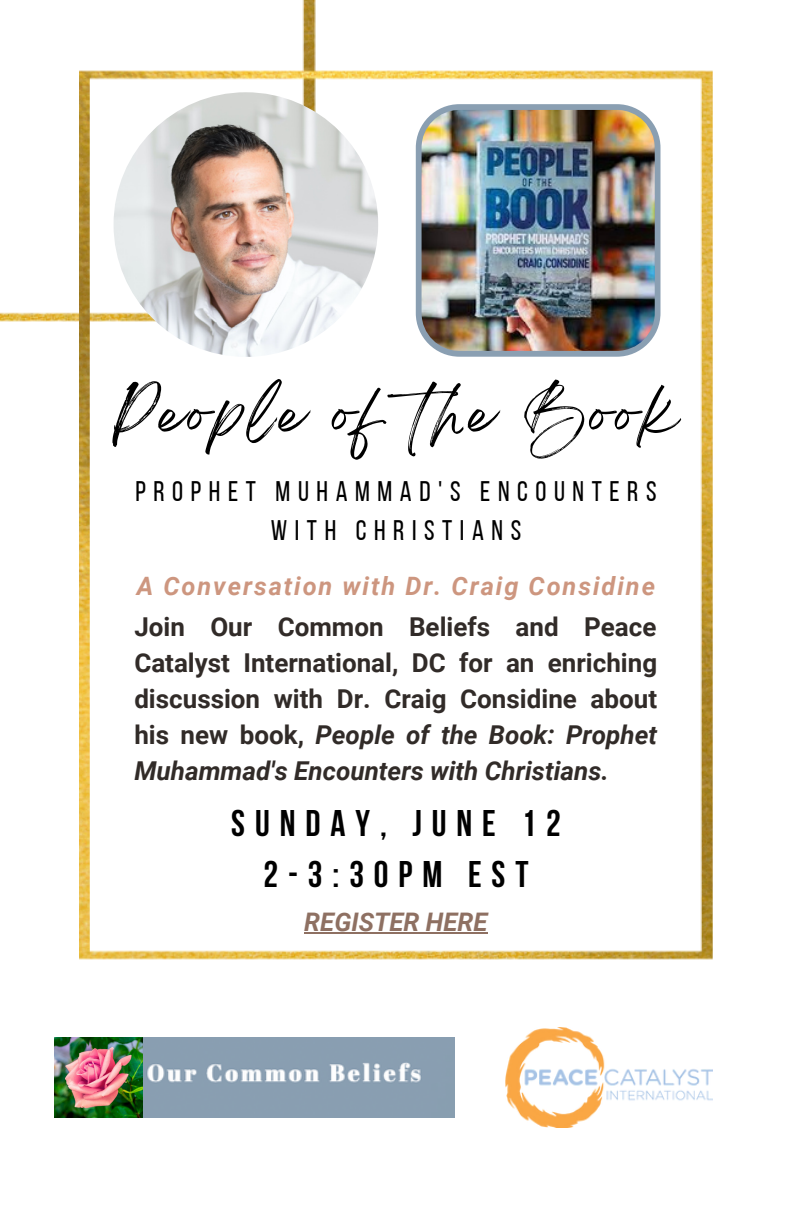
<style>
.page{position:relative;width:792px;height:1224px;background:#fff}
.page>*{position:absolute;margin:0;border:0;box-sizing:border-box;transform-origin:0 0}
.t1{font:50.4px "Breathing";letter-spacing:.09em;color:#000}
.t2{font:700 37px "Bebas Neue";letter-spacing:.27em;color:#000}
.t3{font:28.2px/39px "Bebas Neue";letter-spacing:.27em;color:#000;text-align:center}
.t4{font:700 26px/36px "Roboto";color:#312b28;text-align:justify}
.t5{font:italic 700 25.6px "Roboto";color:#8e7062}
.t6{font:italic 700 25.4px "Roboto";letter-spacing:.075em;color:#cd967f}
.s1{font-style:italic}
</style>
<div class="page">
<img style="left:0;top:0;width:316px;height:322px">
<img style="left:79px;top:70px;width:633px;height:890px">
<img style="left:114px;top:92px;width:264px;height:265px;border-radius:50%">
<img style="left:506px;top:1027px;width:207px;height:101px">
<img style="left:416px;top:104px;width:245px;height:253px">
<img style="left:143px;top:1037px;width:311px;height:80px">
<img style="left:55px;top:1037px;width:88px;height:80px">
<hr style="left:304px;top:932px;width:184px;height:2px;background:#8e7062">
<p class="t1" style="left:113px;top:399px;width:567px">People of the Book</p>
<p class="t3" style="left:135px;top:475px;width:523px">PROPHET MUHAMMAD'S ENCOUNTERS<br>WITH CHRISTIANS</p>
<p class="t6" style="left:137px;top:571px;width:520px">A Conversation with Dr. Craig Considine</p>
<p class="t4" style="left:134px;top:610px;width:524px">Join Our Common Beliefs and Peace Catalyst International, DC for an enriching discussion with Dr. Craig Considine about his new book, <span class="s1">People of the Book: Prophet Muhammad's Encounters with Christians.</span></p>
<p class="t2" style="left:231px;top:809px;width:331px">SUNDAY, JUNE 12</p>
<p class="t2" style="left:263px;top:859px;width:267px">2-3:30PM EST</p>
<p class="t5" style="left:304px;top:907px;width:185px">REGISTER HERE</p>
</div>
